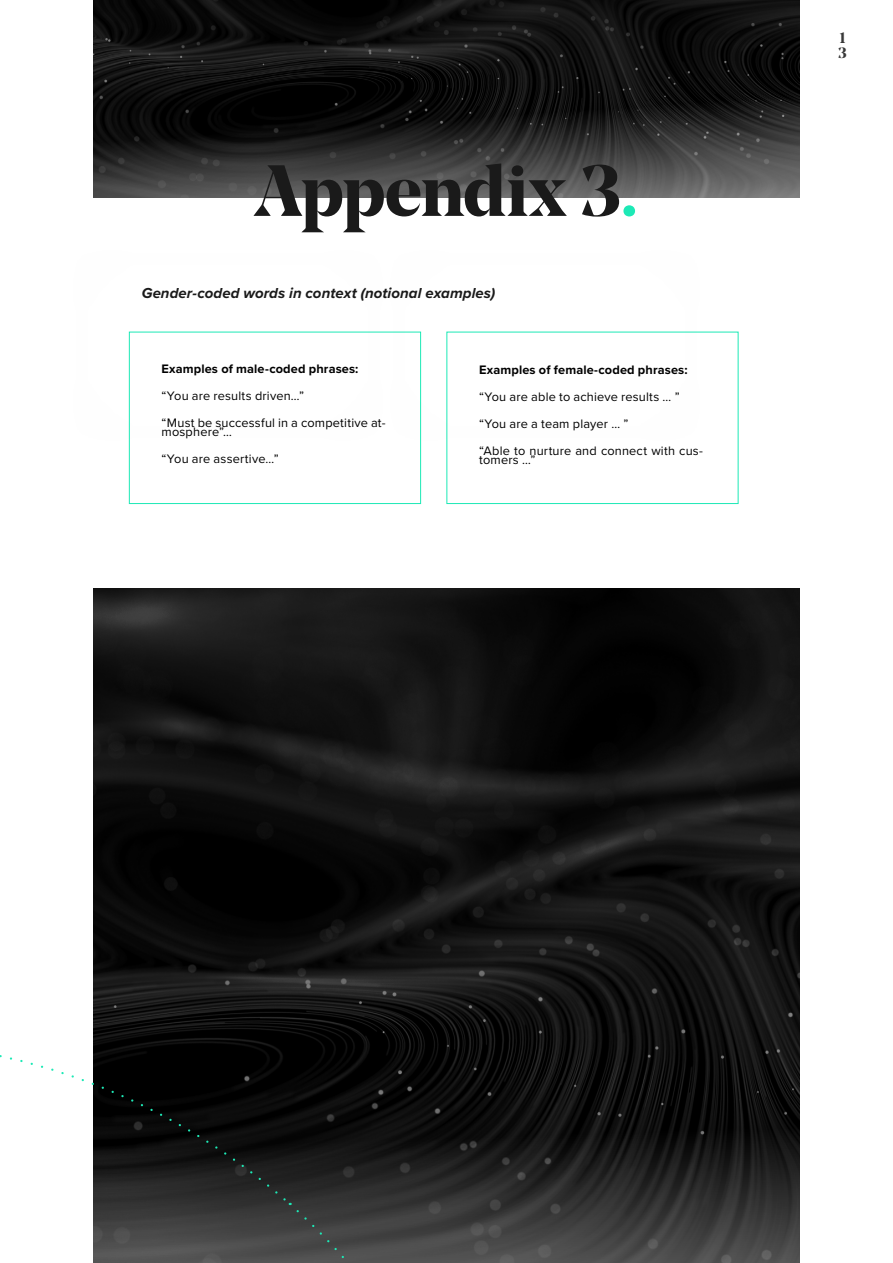
<style>
.page{position:relative;width:893px;height:1263px;background:#fff}
.page>*{position:absolute;margin:0;border:0;box-sizing:border-box;transform-origin:0 0}
.t1{font:700 72px "Noe Display";letter-spacing:-.015em;color:#1a1a1a}
.t2{font:italic 700 15px "Proxima Nova";letter-spacing:.005em;color:#1a1a1a}
.t3{font:700 15px/15.3px "Noe Display";color:#383838}
.t4{font:12.75px/27px "Proxima Nova";letter-spacing:.015em;color:#000}
.t5{font:700 12.75px "Proxima Nova";letter-spacing:.01em;color:#000}
.s1{color:#1de9b6}
</style>
<div class="page">
<img style="left:94px;top:0;width:705px;height:198px">
<img style="left:94px;top:589px;width:705px;height:674px">
<div style="left:0;top:930px;width:497px;height:333px;background:#000;opacity:.28"></div>
<svg style="left:0;top:970px;width:289px;height:283px"></svg>
<svg style="left:290px;top:1203px;width:287px;height:60px;background:#454545"></svg>
<div style="left:129px;top:332px;width:292px;height:172px;border:1px solid #1de9b6"></div>
<div style="left:354px;top:214px;width:382px;height:262px;background:#fff"></div>
<div style="left:446px;top:332px;width:292px;height:172px;border:1px solid #1de9b6"></div>
<h1 class="t1" style="left:255px;top:144px;width:385px">Appendix 3<span class="s1">.</span></h1>
<p class="t2" style="left:142px;top:281px;width:355px">Gender-coded words in context (notional examples)</p>
<p class="t5" style="left:162px;top:360px;width:198px">Examples of male-coded phrases:</p>
<p class="t4" style="left:162px;top:382px;width:225px">“You are results driven…”<br>“Must be successful in a competitive at-</p>
<p class="t4" style="left:162px;top:418px;width:119px">mosphere”…<br>“You are assertive…”</p>
<p class="t5" style="left:479px;top:360px;width:210px">Examples of female-coded phrases:</p>
<p class="t4" style="left:479px;top:382px;width:225px">“You are able to achieve results … ” “You are a team player … ”<br>“Able to nurture and connect with cus-</p>
<p class="t4" style="left:479px;top:445px;width:58px">tomers …”</p>
<p class="t3" style="left:838px;top:30px;width:9px">1<br>1</p>
</div>
